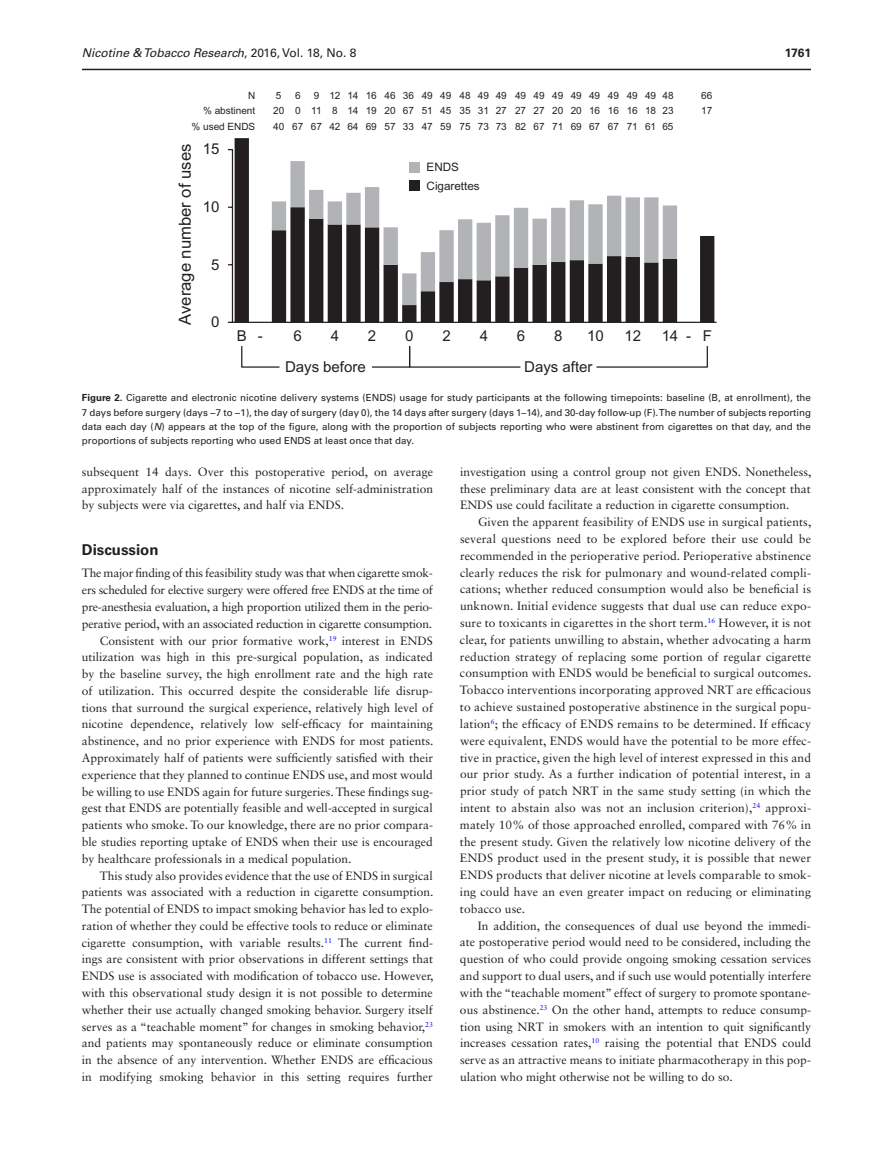
<style>
.page{position:relative;width:893px;height:1174px;background:#fff}
.page>*{position:absolute;margin:0;border:0;box-sizing:border-box;transform-origin:0 0}
.t1{font:16.65px "Arial";color:#231f20}
.t2{font:15px "Arial";color:#231f20}
.t3{font:700 15px "Univers LT Std";color:#231f20}
.t4{font:12px/16.8px "Sabon LT Std";color:#231f20;text-align:justify}
.t5{font:12px "Sabon LT Std";letter-spacing:-.02em;color:#231f20}
.t6{font:italic 12px "Univers LT Std";color:#231f20}
.t7{font:700 12px "Univers LT Std";color:#231f20}
.t8{font:11.7px "Arial";color:#231f20}
.t9{font:10.05px/15.8px "Arial";color:#231f20;text-align:justify}
.t10{font:9.75px/14.2px "Univers LT Std";color:#231f20;text-align:justify}
.s1{font-style:normal}
.s2{font-weight:700}
.s3{font-style:italic}
</style>
<div class="page">
<svg style="left:227px;top:148px;width:489px;height:175px"></svg>
<div style="left:409px;top:162px;width:11px;height:10px;background:#b2b3b7"></div>
<div style="left:409px;top:180px;width:11px;height:11px;background:#231f20"></div>
<svg style="left:241px;top:346px;width:467px;height:22px"></svg>
<hr style="left:82px;top:69px;width:729px;height:1px;background:#231f20">
<p class="t6" style="left:82px;top:45px;width:276px">Nicotine &amp; Tobacco Research<span class="s1">, 2016, Vol. 18, No. 8</span></p>
<p class="t7" style="left:785px;top:45px;width:28px">1761</p>
<p class="t9" style="left:192px;top:87px;width:65px;text-align:right">N<br>% abstinent<br>% used ENDS</p>
<p class="t9" style="left:533px;top:87px;width:142px">49 49 49 49 49 49 49 48</p>
<p class="t9" style="left:701px;top:87px;width:13px">66</p>
<p class="t9" style="left:273px;top:87px;width:254px;text-indent:40px">9 12 14 16 46 36 49 49 48 49 49 49<br>20 0 11 8 141920675145 353127 27<br>40 67 67 42 64 69 57 33 47 59 75 73 73 82</p>
<p class="t9" style="left:276px;top:87px;width:7px">5</p>
<p class="t9" style="left:295px;top:87px;width:7px">6</p>
<p class="t9" style="left:533px;top:103px;width:142px">27 20 20 16 16 16 18 23</p>
<p class="t9" style="left:701px;top:103px;width:13px">17</p>
<p class="t9" style="left:533px;top:119px;width:142px">67 71 69 67 67 71 61 65</p>
<h1 class="t1" style="left:175px;top:325px;width:182px;rotate:-90deg">Average number of uses</h1>
<p class="t2" style="left:203px;top:141px;width:18px">15</p>
<p class="t2" style="left:203px;top:198px;width:18px">10</p>
<p class="t2" style="left:211px;top:256px;width:10px">5</p>
<p class="t2" style="left:211px;top:313px;width:10px">0</p>
<p class="t8" style="left:427px;top:160px;width:34px">ENDS</p>
<p class="t8" style="left:427px;top:179px;width:55px">Cigarettes</p>
<p class="t2" style="left:237px;top:327px;width:28px">B -</p>
<p class="t2" style="left:293px;top:327px;width:10px">6</p>
<p class="t2" style="left:331px;top:327px;width:10px">4</p>
<p class="t2" style="left:368px;top:327px;width:10px">2</p>
<p class="t2" style="left:405px;top:327px;width:10px">0</p>
<p class="t2" style="left:442px;top:327px;width:10px">2</p>
<p class="t2" style="left:480px;top:327px;width:10px">4</p>
<p class="t2" style="left:517px;top:327px;width:10px">6</p>
<p class="t2" style="left:554px;top:327px;width:10px">8</p>
<p class="t2" style="left:587px;top:327px;width:18px">10</p>
<p class="t2" style="left:624px;top:327px;width:18px">12</p>
<p class="t2" style="left:662px;top:327px;width:52px">14- F</p>
<p class="t2" style="left:285px;top:358px;width:82px">Days before</p>
<p class="t2" style="left:524px;top:358px;width:70px">Days after</p>
<p class="t10" style="left:82px;top:391px;width:731px"><span class="s2">Figure 2.</span> Cigarette and electronic nicotine delivery systems (ENDS) usage for study participants at the following timepoints: baseline (B, at enrollment), the 7 days before surgery (days −7 to −1), the day of surgery (day 0), the 14 days after surgery (days 1–14), and 30-day follow-up (F). The number of subjects reporting data each day (<span class="s3">N</span>) appears at the top of the figure, along with the proportion of subjects reporting who were abstinent from cigarettes on that day, and the proportions of subjects reporting who used ENDS at least once that day.</p>
<p class="t4" style="left:82px;top:463px;width:353px">subsequent 14 days. Over this postoperative period, on average approximately half of the instances of nicotine self-administration by subjects were via cigarettes, and half via ENDS.</p>
<p class="t3" style="left:82px;top:540px;width:78px">Discussion</p>
<p class="t5" style="left:82px;top:566px;width:352px">The major finding of this feasibility study was that when cigarette smok-</p>
<p class="t5" style="left:82px;top:583px;width:352px">ers scheduled for elective surgery were offered free ENDS at the time of</p>
<p class="t5" style="left:82px;top:599px;width:352px">pre-anesthesia evaluation, a high proportion utilized them in the perio-</p>
<p class="t5" style="left:82px;top:616px;width:352px">perative period, with an associated reduction in cigarette consumption.</p>
<p class="t4" style="left:100px;top:632px;width:335px">Consistent with our prior formative work,<sup>19</sup> interest in ENDS</p>
<p class="t4" style="left:82px;top:648px;width:352px">utilization was high in this pre-surgical population, as indicated</p>
<p class="t4" style="left:82px;top:665px;width:352px">by the baseline survey, the high enrollment rate and the high rate</p>
<p class="t4" style="left:82px;top:682px;width:352px">of utilization. This occurred despite the considerable life disrup-</p>
<p class="t4" style="left:82px;top:699px;width:352px">tions that surround the surgical experience, relatively high level of</p>
<p class="t4" style="left:82px;top:715px;width:352px">nicotine dependence, relatively low self-efficacy for maintaining</p>
<p class="t4" style="left:82px;top:732px;width:353px">abstinence, and no prior experience with ENDS for most patients.</p>
<p class="t4" style="left:82px;top:749px;width:353px">Approximately half of patients were sufficiently satisfied with their</p>
<p class="t4" style="left:82px;top:766px;width:352px">experience that they planned to continue ENDS use, and most would</p>
<p class="t4" style="left:82px;top:783px;width:352px">be willing to use ENDS again for future surgeries. These findings sug-</p>
<p class="t4" style="left:82px;top:799px;width:352px">gest that ENDS are potentially feasible and well-accepted in surgical</p>
<p class="t4" style="left:82px;top:816px;width:353px">patients who smoke. To our knowledge, there are no prior compara-</p>
<p class="t4" style="left:82px;top:833px;width:352px">ble studies reporting uptake of ENDS when their use is encouraged</p>
<p class="t4" style="left:82px;top:850px;width:271px">by healthcare professionals in a medical population.</p>
<p class="t4" style="left:100px;top:866px;width:334px">This study also provides evidence that the use of ENDS in surgical</p>
<p class="t4" style="left:82px;top:883px;width:353px">patients was associated with a reduction in cigarette consumption.</p>
<p class="t4" style="left:82px;top:900px;width:353px">The potential of ENDS to impact smoking behavior has led to explo-</p>
<p class="t4" style="left:82px;top:917px;width:352px">ration of whether they could be effective tools to reduce or eliminate</p>
<p class="t4" style="left:82px;top:934px;width:353px">cigarette consumption, with variable results.<sup>11</sup> The current find-</p>
<p class="t4" style="left:82px;top:950px;width:353px">ings are consistent with prior observations in different settings that</p>
<p class="t4" style="left:82px;top:967px;width:353px">ENDS use is associated with modification of tobacco use. However,</p>
<p class="t4" style="left:82px;top:984px;width:352px">with this observational study design it is not possible to determine</p>
<p class="t4" style="left:82px;top:1001px;width:352px">whether their use actually changed smoking behavior. Surgery itself</p>
<p class="t4" style="left:82px;top:1017px;width:353px">serves as a “teachable moment” for changes in smoking behavior,<sup>23</sup></p>
<p class="t4" style="left:82px;top:1034px;width:352px">and patients may spontaneously reduce or eliminate consumption</p>
<p class="t4" style="left:82px;top:1051px;width:352px">in the absence of any intervention. Whether ENDS are efficacious</p>
<p class="t4" style="left:82px;top:1068px;width:352px">in modifying smoking behavior in this setting requires further</p>
<p class="t4" style="left:460px;top:463px;width:353px">investigation using a control group not given ENDS. Nonetheless, these preliminary data are at least consistent with the concept that ENDS use could facilitate a reduction in cigarette consumption.</p>
<p class="t4" style="left:460px;top:513px;width:353px;text-indent:18px">Given the apparent feasibility of ENDS use in surgical patients, several questions need to be explored before their use could be recommended in the perioperative period. Perioperative abstinence clearly reduces the risk for pulmonary and wound-related compli&shy;cations; whether reduced consumption would also be beneficial is unknown. Initial evidence suggests that dual use can reduce expo&shy;sure to toxicants in cigarettes in the short term.<sup>16</sup> However, it is not clear, for patients unwilling to abstain, whether advocating a harm reduction strategy of replacing some portion of regular cigarette consumption with ENDS would be beneficial to surgical outcomes.<br>Tobacco interventions incorporating approved NRT are efficacious to achieve sustained postoperative abstinence in the surgical popu&shy;lation<sup>6</sup>; the efficacy of ENDS remains to be determined. If efficacy were equivalent, ENDS would have the potential to be more effec&shy;tive in practice, given the high level of interest expressed in this and our prior study. As a further indication of potential interest, in a prior study of patch NRT in the same study setting (in which the intent to abstain also was not an inclusion criterion),<sup>24</sup> approxi&shy;mately 10% of those approached enrolled, compared with 76% in the present study. Given the relatively low nicotine delivery of the ENDS product used in the present study, it is possible that newer ENDS products that deliver nicotine at levels comparable to smok&shy;ing could have an even greater impact on reducing or eliminating tobacco use.</p>
<p class="t4" style="left:460px;top:917px;width:353px;text-indent:18px">In addition, the consequences of dual use beyond the immedi&shy;ate postoperative period would need to be considered, including the question of who could provide ongoing smoking cessation services and support to dual users, and if such use would potentially interfere with the “teachable moment” effect of surgery to promote spontane&shy;ous abstinence.<sup>23</sup> On the other hand, attempts to reduce consump&shy;tion using NRT in smokers with an intention to quit significantly increases cessation rates,<sup>10</sup> raising the potential that ENDS could serve as an attractive means to initiate pharmacotherapy in this pop&shy;ulation who might otherwise not be willing to do so.</p>
</div>
